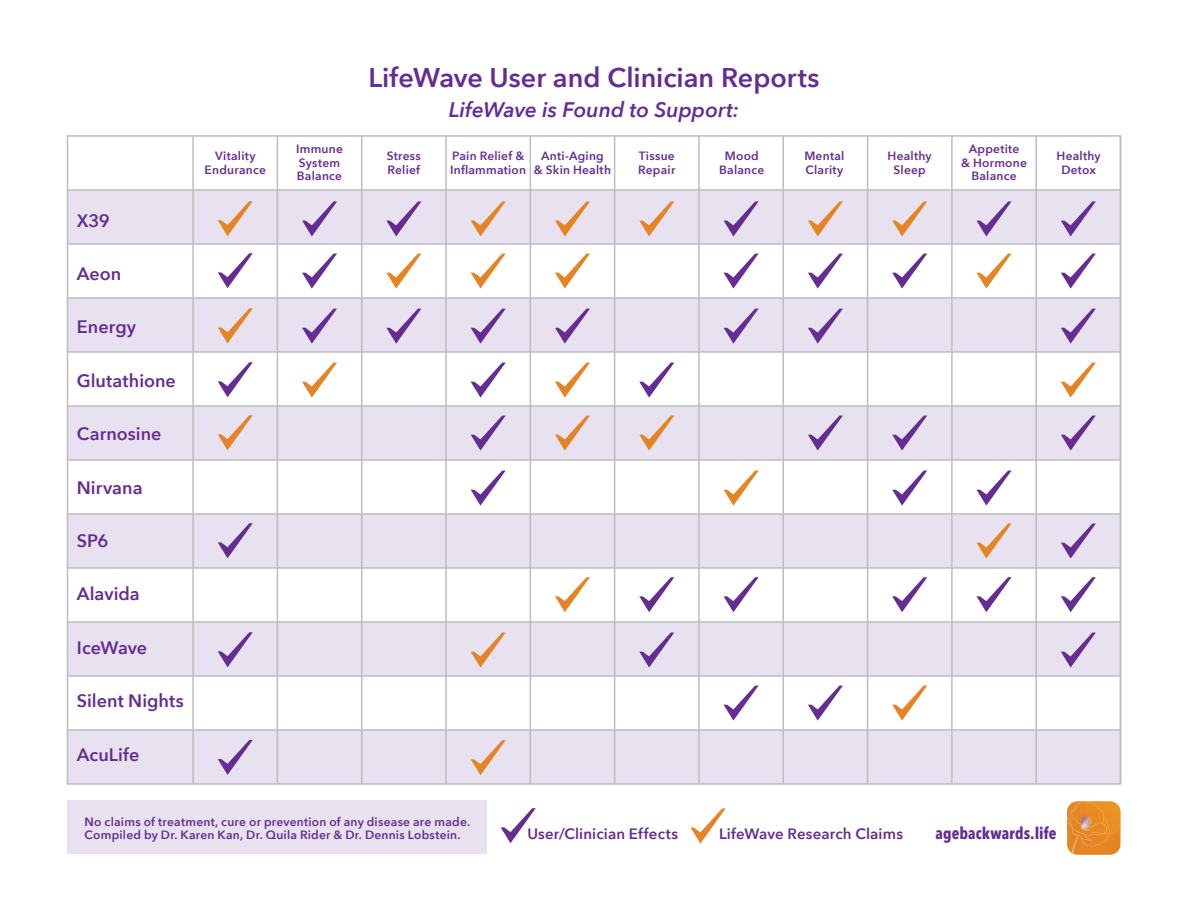
<style>
.page{position:relative;width:1188px;height:918px;background:#fff}
.page>*{position:absolute;margin:0;border:0;box-sizing:border-box;transform-origin:0 0}
.t1{font:600 27px "Avenir Next";color:#652d91}
.t2{font:italic 600 21px "Avenir Next";color:#652d91}
.t3{font:600 18px "Avenir Next";color:#652d91}
.t4{font:700 16.35px "Avenir Next Condensed";letter-spacing:.005em;color:#652d91}
.t5{font:600 15px "Avenir Next";letter-spacing:.01em;color:#652d91}
.t6{font:600 12px/13.5px "Avenir Next";letter-spacing:.02em;color:#652d91;text-align:center}
</style>
<div class="page">
<div style="left:68px;top:190px;width:1052px;height:54px;background:#e8e1ef"></div>
<div style="left:68px;top:298px;width:1052px;height:54px;background:#e8e1ef"></div>
<div style="left:68px;top:406px;width:1052px;height:54px;background:#e8e1ef"></div>
<div style="left:68px;top:514px;width:1052px;height:54px;background:#e8e1ef"></div>
<div style="left:68px;top:622px;width:1052px;height:54px;background:#e8e1ef"></div>
<div style="left:68px;top:730px;width:1052px;height:54px;background:#e8e1ef"></div>
<hr style="left:67px;top:729px;width:1053px;height:2px;background:#bcbdc0">
<hr style="left:67px;top:675px;width:1053px;height:2px;background:#bcbdc0">
<hr style="left:67px;top:621px;width:1053px;height:2px;background:#bcbdc0">
<hr style="left:67px;top:567px;width:1053px;height:2px;background:#bcbdc0">
<hr style="left:67px;top:513px;width:1053px;height:2px;background:#bcbdc0">
<hr style="left:67px;top:459px;width:1053px;height:2px;background:#bcbdc0">
<hr style="left:67px;top:405px;width:1053px;height:2px;background:#bcbdc0">
<hr style="left:67px;top:351px;width:1053px;height:2px;background:#bcbdc0">
<hr style="left:67px;top:297px;width:1053px;height:2px;background:#bcbdc0">
<hr style="left:67px;top:243px;width:1053px;height:2px;background:#bcbdc0">
<hr style="left:67px;top:189px;width:1053px;height:2px;background:#bcbdc0">
<hr style="left:951px;top:136px;width:2px;height:648px;background:#bcbdc0">
<hr style="left:867px;top:136px;width:1px;height:648px;background:#bcbdc0">
<hr style="left:783px;top:136px;width:1px;height:648px;background:#bcbdc0">
<hr style="left:698px;top:136px;width:2px;height:648px;background:#bcbdc0">
<hr style="left:614px;top:136px;width:1px;height:648px;background:#bcbdc0">
<hr style="left:530px;top:136px;width:1px;height:648px;background:#bcbdc0">
<hr style="left:445px;top:136px;width:2px;height:648px;background:#bcbdc0">
<hr style="left:361px;top:136px;width:1px;height:648px;background:#bcbdc0">
<hr style="left:277px;top:136px;width:1px;height:648px;background:#bcbdc0">
<hr style="left:192px;top:136px;width:2px;height:648px;background:#bcbdc0">
<hr style="left:1120px;top:136px;width:1px;height:648px;background:#bcbdc0">
<hr style="left:1035px;top:136px;width:2px;height:648px;background:#bcbdc0">
<svg style="left:501px;top:808px;width:35px;height:35px"></svg>
<div style="left:68px;top:800px;width:419px;height:54px;background:#e8e1ef"></div>
<svg style="left:218px;top:201px;width:35px;height:35px"></svg>
<svg style="left:302px;top:201px;width:35px;height:36px"></svg>
<svg style="left:386px;top:201px;width:35px;height:36px"></svg>
<svg style="left:724px;top:201px;width:35px;height:36px"></svg>
<svg style="left:471px;top:201px;width:35px;height:36px"></svg>
<svg style="left:555px;top:201px;width:35px;height:36px"></svg>
<svg style="left:639px;top:201px;width:35px;height:36px"></svg>
<svg style="left:808px;top:201px;width:35px;height:36px"></svg>
<svg style="left:892px;top:201px;width:35px;height:36px"></svg>
<svg style="left:1061px;top:201px;width:35px;height:36px"></svg>
<svg style="left:977px;top:201px;width:35px;height:36px"></svg>
<svg style="left:218px;top:253px;width:35px;height:35px"></svg>
<svg style="left:302px;top:254px;width:35px;height:35px"></svg>
<svg style="left:386px;top:254px;width:35px;height:35px"></svg>
<svg style="left:471px;top:254px;width:35px;height:35px"></svg>
<svg style="left:555px;top:254px;width:35px;height:35px"></svg>
<svg style="left:724px;top:254px;width:35px;height:35px"></svg>
<svg style="left:808px;top:254px;width:35px;height:35px"></svg>
<svg style="left:892px;top:254px;width:35px;height:35px"></svg>
<svg style="left:1061px;top:254px;width:35px;height:35px"></svg>
<svg style="left:977px;top:254px;width:34px;height:35px"></svg>
<svg style="left:218px;top:308px;width:35px;height:35px"></svg>
<svg style="left:302px;top:309px;width:35px;height:35px"></svg>
<svg style="left:386px;top:309px;width:35px;height:35px"></svg>
<svg style="left:471px;top:309px;width:35px;height:35px"></svg>
<svg style="left:555px;top:309px;width:35px;height:35px"></svg>
<svg style="left:724px;top:309px;width:35px;height:35px"></svg>
<svg style="left:808px;top:309px;width:35px;height:35px"></svg>
<svg style="left:1061px;top:309px;width:35px;height:35px"></svg>
<svg style="left:218px;top:362px;width:35px;height:35px"></svg>
<svg style="left:302px;top:363px;width:35px;height:35px"></svg>
<svg style="left:691px;top:808px;width:35px;height:36px"></svg>
<svg style="left:471px;top:363px;width:35px;height:35px"></svg>
<svg style="left:555px;top:363px;width:35px;height:35px"></svg>
<svg style="left:639px;top:363px;width:35px;height:35px"></svg>
<svg style="left:1061px;top:363px;width:35px;height:35px"></svg>
<svg style="left:218px;top:415px;width:35px;height:35px"></svg>
<svg style="left:471px;top:416px;width:35px;height:35px"></svg>
<svg style="left:555px;top:416px;width:35px;height:35px"></svg>
<svg style="left:639px;top:416px;width:35px;height:35px"></svg>
<svg style="left:808px;top:416px;width:35px;height:35px"></svg>
<svg style="left:892px;top:416px;width:35px;height:35px"></svg>
<svg style="left:1061px;top:416px;width:35px;height:35px"></svg>
<svg style="left:471px;top:471px;width:35px;height:35px"></svg>
<svg style="left:724px;top:471px;width:35px;height:35px"></svg>
<svg style="left:892px;top:471px;width:35px;height:35px"></svg>
<svg style="left:977px;top:471px;width:34px;height:35px"></svg>
<svg style="left:218px;top:523px;width:35px;height:35px"></svg>
<svg style="left:1061px;top:524px;width:35px;height:35px"></svg>
<svg style="left:977px;top:524px;width:34px;height:35px"></svg>
<svg style="left:555px;top:577px;width:35px;height:35px"></svg>
<svg style="left:639px;top:577px;width:35px;height:35px"></svg>
<svg style="left:724px;top:577px;width:35px;height:35px"></svg>
<svg style="left:892px;top:577px;width:35px;height:35px"></svg>
<svg style="left:1061px;top:577px;width:35px;height:35px"></svg>
<svg style="left:977px;top:577px;width:35px;height:35px"></svg>
<svg style="left:218px;top:632px;width:35px;height:35px"></svg>
<svg style="left:471px;top:633px;width:35px;height:35px"></svg>
<svg style="left:639px;top:633px;width:35px;height:35px"></svg>
<svg style="left:1061px;top:633px;width:35px;height:35px"></svg>
<svg style="left:724px;top:686px;width:35px;height:35px"></svg>
<svg style="left:808px;top:686px;width:35px;height:35px"></svg>
<svg style="left:892px;top:686px;width:35px;height:35px"></svg>
<svg style="left:218px;top:740px;width:35px;height:35px"></svg>
<svg style="left:471px;top:740px;width:35px;height:35px"></svg>
<svg style="left:1067px;top:801px;width:53px;height:54px"></svg>
<h1 class="t1" style="left:368px;top:54px;width:453px">LifeWave User and Clinician Reports</h1>
<h3 class="t3" style="left:77px;top:205px;width:35px">X39</h3>
<h3 class="t3" style="left:77px;top:258px;width:46px">Aeon</h3>
<h3 class="t3" style="left:77px;top:312px;width:61px">Energy</h3>
<h3 class="t3" style="left:77px;top:365px;width:101px">Glutathione</h3>
<h3 class="t3" style="left:77px;top:419px;width:86px">Carnosine</h3>
<h3 class="t3" style="left:77px;top:472px;width:67px">Nirvana</h3>
<h3 class="t3" style="left:77px;top:525px;width:33px">SP6</h3>
<h3 class="t3" style="left:77px;top:579px;width:64px">Alavida</h3>
<h3 class="t3" style="left:77px;top:632px;width:72px">IceWave</h3>
<h3 class="t3" style="left:77px;top:686px;width:108px">Silent Nights</h3>
<h3 class="t3" style="left:77px;top:739px;width:64px">AcuLife</h3>
<p class="t6" style="left:205px;top:149px;width:63px">Vitality<br>Endurance</p>
<h2 class="t2" style="left:449px;top:92px;width:292px">LifeWave is Found to Support:</h2>
<p class="t6" style="left:296px;top:142px;width:48px;text-align:left">Immune<br>System<br>Balance</p>
<p class="t6" style="left:387px;top:149px;width:36px;text-align:left">Stress<br>Relief</p>
<p class="t6" style="left:450px;top:149px;width:78px;text-align:left">Pain Relief &amp;<br>Inflammation</p>
<p class="t6" style="left:534px;top:149px;width:79px">Anti-Aging<br>&amp; Skin Health</p>
<p class="t6" style="left:638px;top:149px;width:39px;text-align:left">Tissue<br>Repair</p>
<p class="t6" style="left:719px;top:149px;width:47px">Mood<br>Balance</p>
<p class="t6" style="left:804px;top:149px;width:42px;text-align:left">Mental<br>Clarity</p>
<p class="t6" style="left:888px;top:149px;width:46px">Healthy<br>Sleep</p>
<p class="t6" style="left:961px;top:142px;width:67px">Appetite<br>&amp; Hormone<br>Balance</p>
<p class="t6" style="left:1057px;top:149px;width:46px">Healthy<br>Detox</p>
<p class="t6" style="left:85px;top:815px;width:387px;text-align:left">No claims of treatment, cure or prevention of any disease are made.<br>Compiled by Dr. Karen Kan, Dr. Quila Rider &amp; Dr. Dennis Lobstein.</p>
<p class="t5" style="left:527px;top:821px;width:152px">User/Clinician Effects</p>
<p class="t5" style="left:719px;top:821px;width:185px">LifeWave Research Claims</p>
<h3 class="t4" style="left:935px;top:823px;width:123px">agebackwards.life</h3>
</div>
